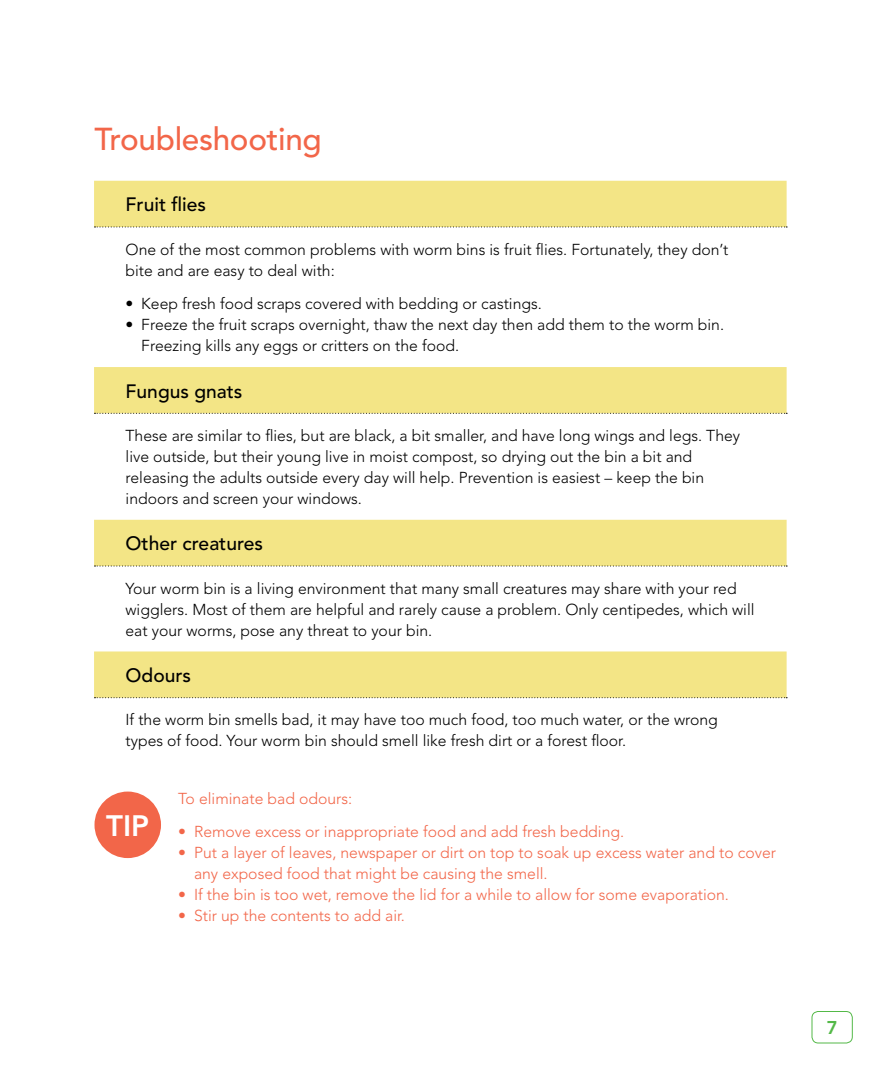
<style>
.page{position:relative;width:882px;height:1071px;background:#fff}
.page>*{position:absolute;margin:0;border:0;box-sizing:border-box;transform-origin:0 0}
.t1{font:500 31.5px "Avenir";letter-spacing:-.01em;color:#f26649}
.t2{font:800 29.4px "Avenir";color:#fff}
.t3{font:500 19.25px "Avenir";color:#000}
.t4{font:800 18.38px "Avenir";color:#54b948}
.t5{font:300 15.75px/21px "Avenir";color:#000}
.t6{font:300 15.75px/21px "Avenir";color:#f26649}
</style>
<div class="page">
<div style="left:812px;top:1011px;width:41px;height:32px;border:1px solid #54b948;border-radius:6px"></div>
<div style="left:95px;top:792px;width:66px;height:66px;background:#f26649;border-radius:50%"></div>
<svg style="left:94px;top:181px;width:693px;height:516px"></svg>
<svg style="left:94px;top:227px;width:693px;height:1px"></svg>
<svg style="left:94px;top:413px;width:693px;height:1px"></svg>
<svg style="left:94px;top:566px;width:693px;height:1px"></svg>
<svg style="left:94px;top:697px;width:693px;height:1px"></svg>
<h1 class="t1" style="left:94px;top:121px;width:229px">Troubleshooting</h1>
<p class="t3" style="left:126px;top:193px;width:82px">Fruit flies</p>
<p class="t5" style="left:126px;top:239px;width:604px">One of the most common problems with worm bins is fruit flies. Fortunately, they don’t bite and are easy to deal with:</p>
<p class="t5" style="left:126px;top:293px;width:418px">• Keep fresh food scraps covered with bedding or castings.</p>
<p class="t5" style="left:141px;top:314px;width:584px;text-indent:-16px">• Freeze the fruit scraps overnight, thaw the next day then add them to the worm bin.<br>Freezing kills any eggs or critters on the food.</p>
<p class="t3" style="left:126px;top:380px;width:118px">Fungus gnats</p>
<p class="t5" style="left:126px;top:425px;width:616px">These are similar to flies, but are black, a bit smaller, and have long wings and legs. They live outside, but their young live in moist compost, so drying out the bin a bit and releasing the adults outside every day will help. Prevention is easiest – keep the bin indoors and screen your windows.</p>
<p class="t3" style="left:126px;top:532px;width:139px">Other creatures</p>
<p class="t5" style="left:126px;top:578px;width:631px">Your worm bin is a living environment that many small creatures may share with your red wigglers. Most of them are helpful and rarely cause a problem. Only centipedes, which will eat your worms, pose any threat to your bin.</p>
<p class="t3" style="left:126px;top:664px;width:67px">Odours</p>
<p class="t5" style="left:126px;top:710px;width:594px">If the worm bin smells bad, it may have too much food, too much water, or the wrong types of food. Your worm bin should smell like fresh dirt or a forest floor.</p>
<h2 class="t2" style="left:106px;top:808px;width:44px">TIP</h2>
<p class="t6" style="left:178px;top:788px;width:175px">To eliminate bad odours:</p>
<p class="t6" style="left:178px;top:821px;width:447px">• Remove excess or inappropriate food and add fresh bedding.</p>
<p class="t6" style="left:194px;top:842px;width:583px;text-indent:-16px">• Put a layer of leaves, newspaper or dirt on top to soak up excess water and to cover any exposed food that might be causing the smell.</p>
<p class="t6" style="left:178px;top:884px;width:552px">• If the bin is too wet, remove the lid for a while to allow for some evaporation.</p>
<p class="t6" style="left:178px;top:905px;width:228px">• Stir up the contents to add air.</p>
<p class="t4" style="left:827px;top:1017px;width:12px">7</p>
</div>
